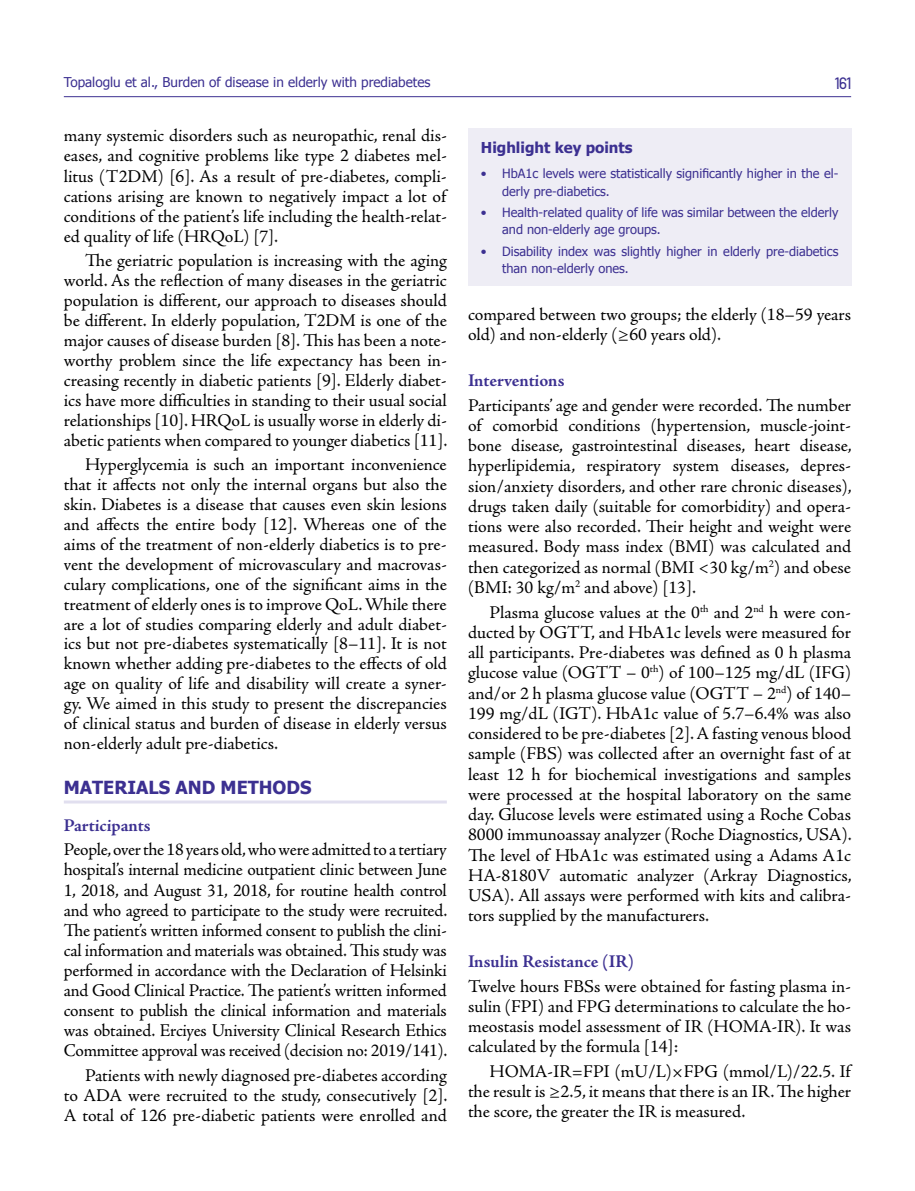
<style>
.page{position:relative;width:915px;height:1191px;background:#fff}
.page>*{position:absolute;margin:0;border:0;box-sizing:border-box;transform-origin:0 0}
.t1{font:18px/20.2px "Adobe Jenson Pro";letter-spacing:-.005em;color:#000;text-align:justify}
.t2{font:700 18px "Adobe Jenson Pro";letter-spacing:-.005em;color:#3c3091}
.t3{font:700 18px "Tahoma";color:#3c3091}
.t4{font:500 16.5px "Circula";color:#3c3091}
.t5{font:700 15px "Tahoma";color:#3c3091}
.t6{font:13.5px "Tahoma";color:#3c3091}
.t7{font:12.75px/17.2px "Tahoma";color:#3c3091}
</style>
<div class="page">
<hr style="left:64px;top:96px;width:786px;height:1px;background:#3c3091">
<hr style="left:64px;top:800px;width:382px;height:3px;background:#e1dfef">
<div style="left:468px;top:128px;width:382px;height:158px;background:#eeedf5"></div>
<p class="t6" style="left:64px;top:73px;width:368px">Topaloglu et al., Burden of disease in elderly with prediabetes</p>
<p class="t4" style="left:834px;top:73px;width:18px">161</p>
<p class="t1" style="left:64px;top:126px;width:384px">many systemic disorders such as neuropathic, renal dis&shy;eases, and cognitive problems like type 2 diabetes mel&shy;litus (T2DM) [6]. As a result of pre-diabetes, compli&shy;cations arising are known to negatively impact a lot of conditions of the patient’s life including the health-relat&shy;ed quality of life (HRQoL) [7].</p>
<p class="t1" style="left:64px;top:251px;width:385px;text-indent:21px">The geriatric population is increasing with the aging world. As the reflection of many diseases in the geriatric population is different, our approach to diseases should be different. In elderly population, T2DM is one of the major causes of disease burden [8]. This has been a note&shy;worthy problem since the life expectancy has been in&shy;creasing recently in diabetic patients [9]. Elderly diabet&shy;ics have more difficulties in standing to their usual social relationships [10]. HRQoL is usually worse in elderly di&shy;abetic patients when compared to younger diabetics [11].</p>
<p class="t1" style="left:64px;top:454px;width:384px;text-indent:21px">Hyperglycemia is such an important inconvenience that it affects not only the internal organs but also the skin. Diabetes is a disease that causes even skin lesions and affects the entire body [12]. Whereas one of the aims of the treatment of non-elderly diabetics is to pre&shy;vent the development of microvasculary and macrovas&shy;culary complications, one of the significant aims in the treatment of elderly ones is to improve QoL. While there are a lot of studies comparing elderly and adult diabet&shy;ics but not pre-diabetes systematically [8–11]. It is not known whether adding pre-diabetes to the effects of old age on quality of life and disability will create a syner&shy;gy. We aimed in this study to present the discrepancies of clinical status and burden of disease in elderly versus non-elderly adult pre-diabetics.</p>
<p class="t3" style="left:64px;top:774px;width:249px">MATERIALS AND METHODS</p>
<p class="t2" style="left:64px;top:815px;width:88px">Participants</p>
<p class="t1" style="left:64px;top:840px;width:385px">People, over the 18 years old, who were admitted to a tertiary hospital’s internal medicine outpatient clinic between June 1, 2018, and August 31, 2018, for routine health control and who agreed to participate to the study were recruited.<br>The patient’s written informed consent to publish the clini&shy;cal information and materials was obtained. This study was performed in accordance with the Declaration of Helsinki and Good Clinical Practice. The patient’s written informed consent to publish the clinical information and materials was obtained. Erciyes University Clinical Research Ethics Committee approval was received (decision no: 2019/141).</p>
<p class="t1" style="left:64px;top:1065px;width:385px;text-indent:21px">Patients with newly diagnosed pre-diabetes according to ADA were recruited to the study, consecutively [2].<br>A total of 126 pre-diabetic patients were enrolled and</p>
<p class="t5" style="left:480px;top:137px;width:153px">Highlight key points</p>
<p class="t7" style="left:502px;top:165px;width:337px;text-indent:-21px">• HbA1c levels were statistically significantly higher in the el&shy;derly pre-diabetics.</p>
<p class="t7" style="left:502px;top:203px;width:337px;text-indent:-21px">• Health-related quality of life was similar between the elderly and non-elderly age groups.</p>
<p class="t7" style="left:502px;top:242px;width:337px;text-indent:-21px">• Disability index was slightly higher in elderly pre-diabetics than non-elderly ones.</p>
<p class="t1" style="left:468px;top:305px;width:384px">compared between two groups; the elderly (18–59 years old) and non-elderly (≥60 years old).</p>
<p class="t2" style="left:468px;top:370px;width:98px">Interventions</p>
<p class="t1" style="left:468px;top:395px;width:385px">Participants’ age and gender were recorded. The number of comorbid conditions (hypertension, muscle-joint&shy;bone disease, gastrointestinal diseases, heart disease, hyperlipidemia, respiratory system diseases, depres&shy;sion/anxiety disorders, and other rare chronic diseases), drugs taken daily (suitable for comorbidity) and opera&shy;tions were also recorded. Their height and weight were measured. Body mass index (BMI) was calculated and then categorized as normal (BMI &lt;30 kg/m<sup>2</sup>) and obese (BMI: 30 kg/m<sup>2</sup> and above) [13].</p>
<p class="t1" style="left:468px;top:602px;width:385px;text-indent:21px">Plasma glucose values at the 0<sup>th</sup> and 2<sup>nd</sup> h were con&shy;ducted by OGTT, and HbA1c levels were measured for all participants. Pre-diabetes was defined as 0 h plasma glucose value (OGTT – 0<sup>th</sup>) of 100–125 mg/dL (IFG) and/or 2 h plasma glucose value (OGTT – 2<sup>nd</sup>) of 140– 199 mg/dL (IGT). HbA1c value of 5.7–6.4% was also considered to be pre-diabetes [2]. A fasting venous blood sample (FBS) was collected after an overnight fast of at least 12 h for biochemical investigations and samples were processed at the hospital laboratory on the same day. Glucose levels were estimated using a Roche Cobas 8000 immunoassay analyzer (Roche Diagnostics, USA).<br>The level of HbA1c was estimated using a Adams A1c HA-8180V automatic analyzer (Arkray Diagnostics, USA). All assays were performed with kits and calibra&shy;tors supplied by the manufacturers.</p>
<p class="t2" style="left:468px;top:951px;width:167px">Insulin Resistance (IR)</p>
<p class="t1" style="left:468px;top:976px;width:384px">Twelve hours FBSs were obtained for fasting plasma in&shy;sulin (FPI) and FPG determinations to calculate the ho&shy;meostasis model assessment of IR (HOMA-IR). It was calculated by the formula [14]:</p>
<p class="t1" style="left:468px;top:1061px;width:384px;text-indent:21px">HOMA-IR=FPI (mU/L)×FPG (mmol/L)/22.5. If the result is ≥2.5, it means that there is an IR. The higher the score, the greater the IR is measured.</p>
</div>
